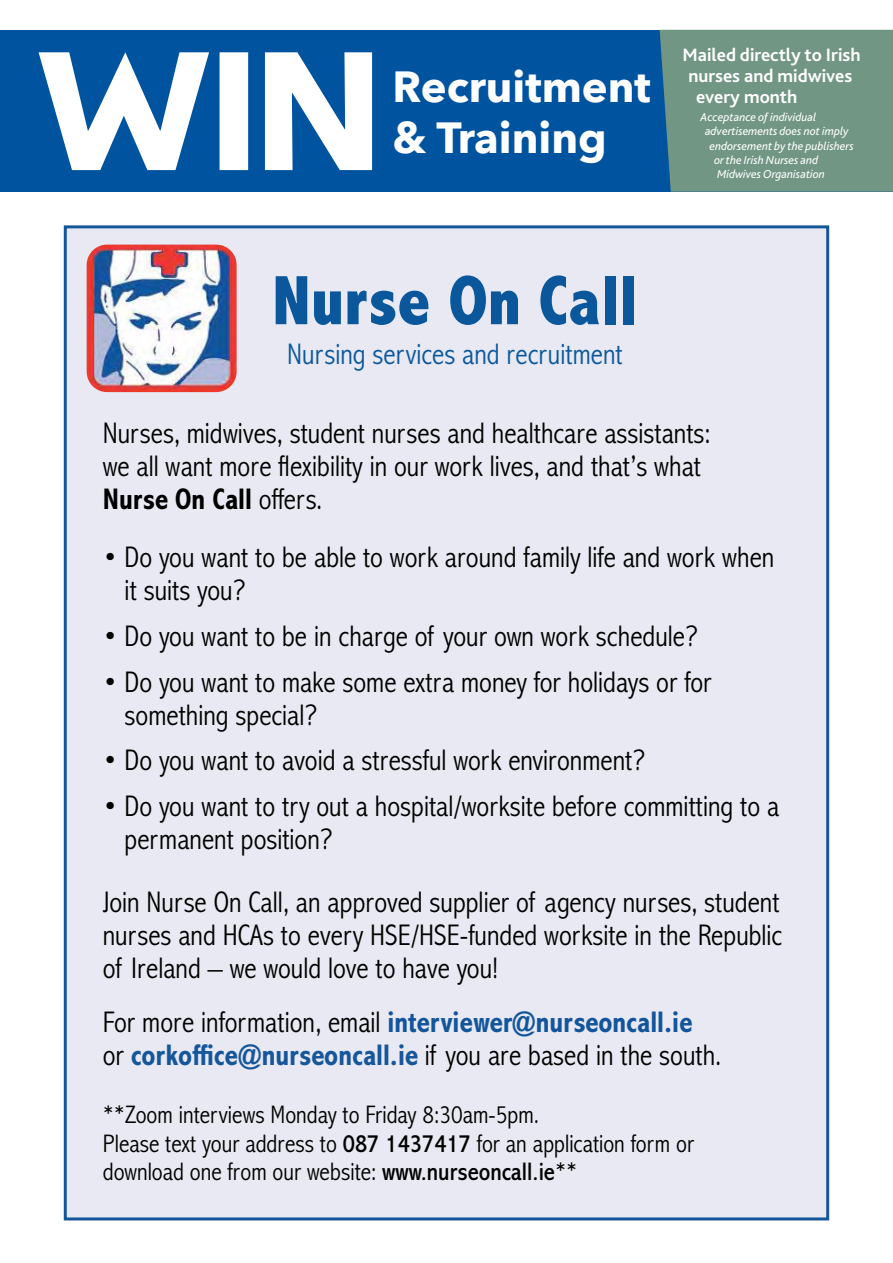
<style>
.page{position:relative;width:893px;height:1263px;background:#fff}
.page>*{position:absolute;margin:0;border:0;box-sizing:border-box;transform-origin:0 0}
.t1{font:800 condensed 70.5px "Abadi MT Pro";color:#0b579c}
.t2{font:700 43.5px/51.3px "Avenir Next";color:#fff}
.t3{font:300 condensed 30px/33px "Abadi MT Pro";color:#000}
.t4{font:300 condensed 30px "Abadi MT Pro";color:#0b579c}
.t5{font:300 condensed 25.5px/28.5px "Abadi MT Pro";color:#000}
.t6{font:700 18.75px "Bliss Pro";color:#fff}
.t7{font:italic 12px "Bliss Pro";color:#fff}
.s1{font-weight:700}
.s2{font-weight:700;color:#13559c}
.s3{font-weight:700;color:#16569b}
.s4{font-weight:400}
</style>
<div class="page">
<div style="left:0;top:30px;width:893px;height:162px;background:#00539f"></div>
<div style="left:660px;top:30px;width:233px;height:162px;background:#729684"></div>
<svg style="left:39px;top:52px;width:333px;height:118px"></svg>
<div style="left:64px;top:225px;width:765px;height:995px;background:#e8e9f2;border:3px solid #155699"></div>
<img style="left:87px;top:245px;width:150px;height:147px">
<h2 class="t2" style="left:393px;top:60px;width:260px">Recruitment &amp; Training</h2>
<p class="t6" style="left:682px;top:43px;width:179px">Mailed directly to Irish</p>
<p class="t6" style="left:688px;top:64px;width:165px">nurses and midwives</p>
<p class="t6" style="left:696px;top:85px;width:103px">every month</p>
<p class="t7" style="left:700px;top:110px;width:117px">Acceptance of individual</p>
<p class="t7" style="left:705px;top:124px;width:145px">advertisements does not imply</p>
<p class="t7" style="left:709px;top:138px;width:146px">endorsement by the publishers</p>
<p class="t7" style="left:714px;top:152px;width:106px">or the Irish Nurses and</p>
<p class="t7" style="left:717px;top:167px;width:109px">Midwives Organisation</p>
<h1 class="t1" style="left:272px;top:262px;width:367px">Nurse On Call</h1>
<p class="t4" style="left:287px;top:338px;width:337px">Nursing services and recruitment</p>
<p class="t3" style="left:103px;top:417px;width:609px">Nurses, midwives, student nurses and healthcare assistants: we all want more flexibility in our work lives, and that’s what<br><span class="s1">Nurse On Call</span> offers.</p>
<p class="t3" style="left:125px;top:541px;width:651px;text-indent:-22px">• Do you want to be able to work around family life and work when it suits you?</p>
<p class="t3" style="left:103px;top:620px;width:596px">• Do you want to be in charge of your own work schedule?</p>
<p class="t3" style="left:125px;top:666px;width:588px;text-indent:-22px">• Do you want to make some extra money for holidays or for something special?</p>
<p class="t3" style="left:103px;top:744px;width:544px">• Do you want to avoid a stressful work environment?</p>
<p class="t3" style="left:125px;top:790px;width:656px;text-indent:-22px">• Do you want to try out a hospital/worksite before committing to a permanent position?</p>
<p class="t3" style="left:103px;top:886px;width:681px;text-align:justify">Join Nurse On Call, an approved supplier of agency nurses, student nurses and HCAs to every HSE/HSE-funded worksite in the Republic of Ireland – we would love to have you!</p>
<p class="t3" style="left:103px;top:1006px;width:620px">For more information, email <span class="s2">interviewer@nurseoncall.ie<br></span>or <span class="s3">corkoffice@nurseoncall.ie</span> if you are based in the south.</p>
<p class="t5" style="left:103px;top:1101px;width:593px">**Zoom interviews Monday to Friday 8:30am-5pm.<br>Please text your address to <span class="s4">087 1437417</span> for an application form or download one from our website: <span class="s4">www.nurseoncall.ie</span>**</p>
</div>
